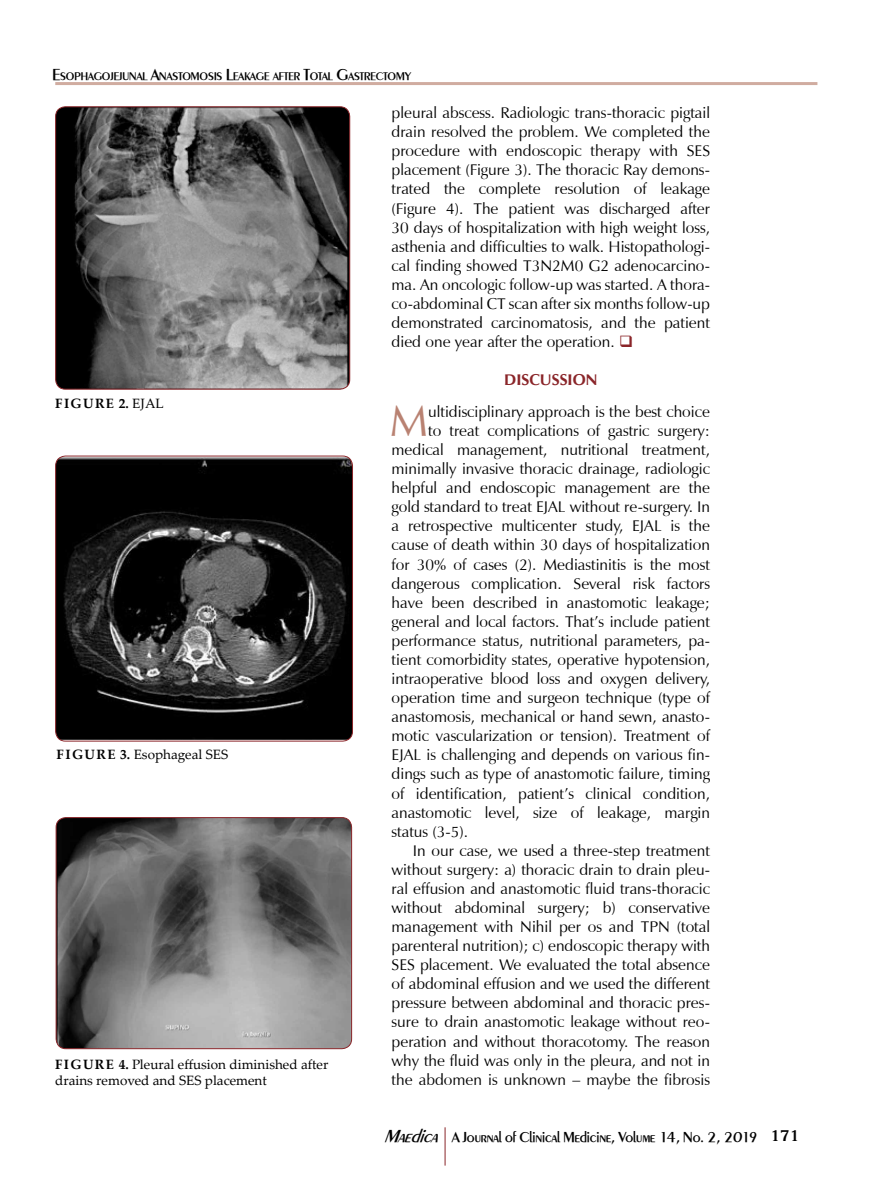
<style>
.page{position:relative;width:893px;height:1191px;background:#fff}
.page>*{position:absolute;margin:0;border:0;box-sizing:border-box;transform-origin:0 0}
.t1{font:43.35px "Z Humanist Normal";color:#b98272}
.t2{font:15.75px/19px "Z Humanist Normal";color:#000;text-align:justify}
.t3{font:700 15.75px "Z Humanist";color:#8a2529}
.t4{font:500 15px "Peinaud";letter-spacing:-.005em;color:#000}
.t5{font:13.5px/16.2px "Palatino Linotype";color:#000}
.t6{font:700 13.5px "Palatino Linotype";letter-spacing:.095em;color:#000}
.t7{font:500 11.55px "Peinaud";color:#000}
.s1{font-size:16.5px}
.s2{font-weight:400}
.s3{font-weight:700}
.s4{color:#8a2529}
.s5{font-style:italic;font-size:18px}
.s6{font-family:"Korina";font-weight:700}
</style>
<div class="page">
<hr style="left:55px;top:82px;width:762px;height:3px;background:#d0aca0">
<hr style="left:445px;top:1127px;width:1px;height:38px;background:#8a2529">
<img style="left:56px;top:817px;width:296px;height:231px">
<div style="left:56px;top:817px;width:296px;height:232px;border:1px solid #8a2529;border-radius:10px"></div>
<img style="left:56px;top:107px;width:294px;height:282px">
<div style="left:55px;top:106px;width:295px;height:283px;border:1px solid #8a2529;border-radius:10px"></div>
<img style="left:56px;top:457px;width:296px;height:283px">
<div style="left:55px;top:456px;width:298px;height:285px;border:1px solid #8a2529;border-radius:10px"></div>
<p class="t7" style="left:52px;top:69px;width:360px"><span class="s1">E</span>SOPHAGOJEJUNAL <span class="s1">A</span>NASTOMOSIS <span class="s1">L</span>EAKAGE AFTER <span class="s1">T</span>OTAL <span class="s1">G</span>ASTRECTOMY</p>
<p class="t6" style="left:55px;top:393px;width:110px">FIGURE 2. <span class="s2">EJAL</span></p>
<p class="t5" style="left:57px;top:745px;width:173px"><span class="s3">FIGURE 3.</span> Esophageal SES</p>
<p class="t5" style="left:55px;top:1055px;width:275px"><span class="s3">FIGURE 4.</span> Pleural effusion diminished after drains removed and SES placement</p>
<p class="t2" style="left:392px;top:103px;width:320px">pleural abscess. Radiologic trans-thoracic pigtail drain resolved the problem. We completed the procedure with endoscopic therapy with SES placement (Figure 3). The thoracic Ray demons&shy;trated the complete resolution of leakage (Figure 4). The patient was discharged after 30 days of hospitalization with high weight loss, asthenia and difficulties to walk. Histopathologi&shy;cal finding showed T3N2M0 G2 adenocarcino&shy;ma. An oncologic follow-up was started. A thora&shy;co-abdominal CT scan after six months follow-up demonstrated carcinomatosis, and the patient died one year after the operation. <span class="s4">❑</span></p>
<p class="t3" style="left:504px;top:370px;width:95px">DISCUSSION</p>
<h1 class="t1" style="left:390px;top:396px;width:40px">M</h1>
<p class="t2" style="left:428px;top:402px;width:283px">ultidisciplinary approach is the best choice</p>
<p class="t2" style="left:428px;top:421px;width:283px">to treat complications of gastric surgery:</p>
<p class="t2" style="left:392px;top:440px;width:320px">medical management, nutritional treatment,</p>
<p class="t2" style="left:392px;top:459px;width:320px">minimally invasive thoracic drainage, radiologic</p>
<p class="t2" style="left:392px;top:478px;width:320px">helpful and endoscopic management are the</p>
<p class="t2" style="left:392px;top:497px;width:320px">gold standard to treat EJAL without re-surgery. In</p>
<p class="t2" style="left:392px;top:517px;width:320px">a retrospective multicenter study, EJAL is the</p>
<p class="t2" style="left:392px;top:536px;width:320px">cause of death within 30 days of hospitalization</p>
<p class="t2" style="left:392px;top:555px;width:320px">for 30% of cases (2). Mediastinitis is the most</p>
<p class="t2" style="left:392px;top:574px;width:320px">dangerous complication. Several risk factors</p>
<p class="t2" style="left:392px;top:593px;width:320px">have been described in anastomotic leakage;</p>
<p class="t2" style="left:392px;top:612px;width:320px">general and local factors. That’s include patient</p>
<p class="t2" style="left:392px;top:631px;width:320px">performance status, nutritional parameters, pa-</p>
<p class="t2" style="left:392px;top:650px;width:320px">tient comorbidity states, operative hypotension,</p>
<p class="t2" style="left:392px;top:669px;width:320px">intraoperative blood loss and oxygen delivery,</p>
<p class="t2" style="left:392px;top:688px;width:320px">operation time and surgeon technique (type of</p>
<p class="t2" style="left:392px;top:707px;width:320px">anastomosis, mechanical or hand sewn, anasto-</p>
<p class="t2" style="left:392px;top:726px;width:320px">motic vascularization or tension). Treatment of</p>
<p class="t2" style="left:392px;top:745px;width:319px">EJAL is challenging and depends on various fin-</p>
<p class="t2" style="left:392px;top:765px;width:320px">dings such as type of anastomotic failure, timing</p>
<p class="t2" style="left:392px;top:784px;width:320px">of identification, patient’s clinical condition,</p>
<p class="t2" style="left:392px;top:803px;width:320px">anastomotic level, size of leakage, margin</p>
<p class="t2" style="left:392px;top:822px;width:78px">status (3-5).</p>
<p class="t2" style="left:413px;top:841px;width:299px">In our case, we used a three-step treatment</p>
<p class="t2" style="left:392px;top:860px;width:320px">without surgery: a) thoracic drain to drain pleu-</p>
<p class="t2" style="left:392px;top:879px;width:320px">ral effusion and anastomotic fluid trans-thoracic</p>
<p class="t2" style="left:392px;top:898px;width:320px">without abdominal surgery; b) conservative</p>
<p class="t2" style="left:392px;top:917px;width:320px">management with Nihil per os and TPN (total</p>
<p class="t2" style="left:392px;top:936px;width:320px">parenteral nutrition); c) endoscopic therapy with</p>
<p class="t2" style="left:392px;top:955px;width:320px">SES placement. We evaluated the total absence</p>
<p class="t2" style="left:392px;top:974px;width:320px">of abdominal effusion and we used the different</p>
<p class="t2" style="left:392px;top:993px;width:320px">pressure between abdominal and thoracic pres-</p>
<p class="t2" style="left:392px;top:1012px;width:319px">sure to drain anastomotic leakage without reo-</p>
<p class="t2" style="left:392px;top:1032px;width:320px">peration and without thoracotomy. The reason</p>
<p class="t2" style="left:392px;top:1051px;width:320px">why the fluid was only in the pleura, and not in</p>
<p class="t2" style="left:392px;top:1070px;width:320px">the abdomen is unknown – maybe the fibrosis</p>
<p class="t4" style="left:384px;top:1127px;width:417px"><span class="s5">Maedica</span> A Journal of Clinical Medicine, Volume 14, No. 2, 2019 <span class="s6">171</span></p>
</div>
